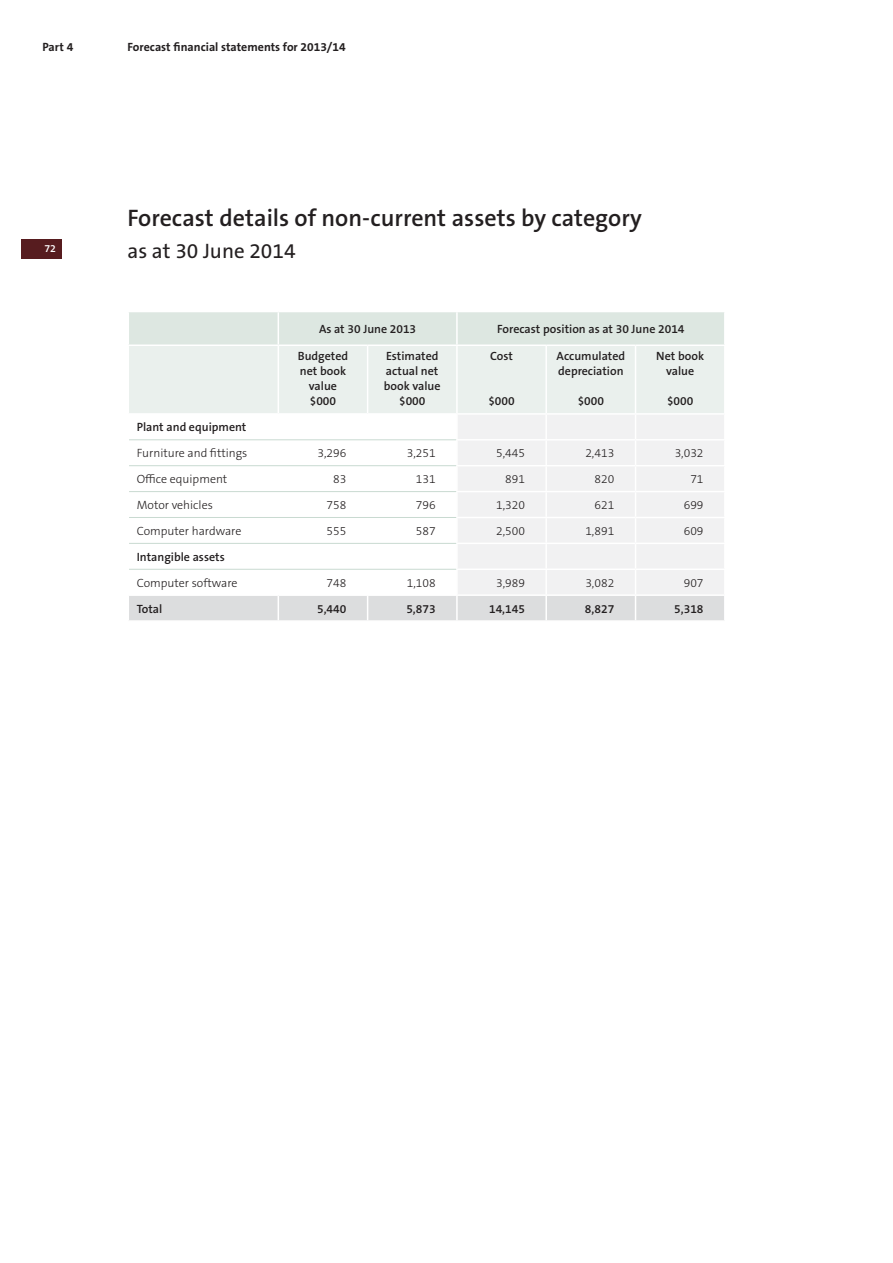
<style>
.page{position:relative;width:893px;height:1263px;background:#fff}
.page>*{position:absolute;margin:0;border:0;box-sizing:border-box;transform-origin:0 0}
.t1{font:600 24px "The Sans OT6";color:#231f20}
.t2{font:21px "The Sans OT5 Plain";color:#231f20}
.t3{font:600 12px/15px "The Sans OT6";color:#231f20;text-align:center}
.t4{font:300 12px "The Sans OT3";color:#231f20}
.t5{font:700 12px "The Sans OT7";color:#231f20}
.t6{font:600 10.5px "The Sans OT6";color:#fff}
</style>
<div class="page">
<div style="left:21px;top:239px;width:41px;height:19px;background:#571c1f"></div>
<svg style="left:129px;top:312px;width:595px;height:308px"></svg>
<p class="t5" style="left:42px;top:42px;width:32px">Part 4</p>
<p class="t5" style="left:128px;top:42px;width:220px">Forecast financial statements for 2013/14</p>
<p class="t6" style="left:44px;top:244px;width:13px">72</p>
<h1 class="t1" style="left:128px;top:209px;width:516px">Forecast details of non-current assets by category</h1>
<h2 class="t2" style="left:128px;top:243px;width:170px">as at 30 June 2014</h2>
<p class="t3" style="left:319px;top:322px;width:99px">As at 30 June 2013</p>
<p class="t3" style="left:497px;top:322px;width:189px">Forecast position as at 30 June 2014</p>
<p class="t3" style="left:298px;top:350px;width:52px">Budgeted net book value $000</p>
<p class="t3" style="left:384px;top:350px;width:58px">Estimated actual net book value $000</p>
<p class="t3" style="left:490px;top:350px;width:24px">Cost</p>
<p class="t3" style="left:557px;top:350px;width:70px;text-align:left">Accumulated depreciation</p>
<p class="t3" style="left:578px;top:395px;width:28px">$000</p>
<p class="t3" style="left:656px;top:350px;width:49px">Net book value</p>
<p class="t3" style="left:667px;top:395px;width:28px">$000</p>
<p class="t3" style="left:488px;top:395px;width:28px">$000</p>
<p class="t3" style="left:137px;top:421px;width:111px">Plant and equipment</p>
<p class="t4" style="left:137px;top:448px;width:112px">Furniture and fittings</p>
<p class="t4" style="left:317px;top:448px;width:30px">3,296</p>
<p class="t4" style="left:407px;top:448px;width:30px">3,251</p>
<p class="t4" style="left:496px;top:448px;width:30px">5,445</p>
<p class="t4" style="left:585px;top:448px;width:30px">2,413</p>
<p class="t4" style="left:675px;top:448px;width:30px">3,032</p>
<p class="t4" style="left:137px;top:474px;width:92px">Office equipment</p>
<p class="t4" style="left:333px;top:474px;width:15px">83</p>
<p class="t4" style="left:416px;top:474px;width:21px">131</p>
<p class="t4" style="left:505px;top:474px;width:21px">891</p>
<p class="t4" style="left:594px;top:474px;width:21px">820</p>
<p class="t4" style="left:690px;top:474px;width:15px">71</p>
<p class="t4" style="left:137px;top:500px;width:78px">Motor vehicles</p>
<p class="t4" style="left:327px;top:500px;width:21px">758</p>
<p class="t4" style="left:416px;top:500px;width:21px">796</p>
<p class="t4" style="left:496px;top:500px;width:30px">1,320</p>
<p class="t4" style="left:594px;top:500px;width:21px">621</p>
<p class="t4" style="left:684px;top:500px;width:21px">699</p>
<p class="t4" style="left:137px;top:526px;width:106px">Computer hardware</p>
<p class="t4" style="left:327px;top:526px;width:21px">555</p>
<p class="t4" style="left:416px;top:526px;width:21px">587</p>
<p class="t4" style="left:496px;top:526px;width:30px">2,500</p>
<p class="t4" style="left:585px;top:526px;width:30px">1,891</p>
<p class="t4" style="left:684px;top:526px;width:21px">609</p>
<p class="t3" style="left:137px;top:550px;width:89px">Intangible assets</p>
<p class="t4" style="left:137px;top:578px;width:102px">Computer software</p>
<p class="t4" style="left:327px;top:578px;width:21px">748</p>
<p class="t4" style="left:407px;top:578px;width:30px">1,108</p>
<p class="t4" style="left:496px;top:578px;width:30px">3,989</p>
<p class="t4" style="left:585px;top:578px;width:30px">3,082</p>
<p class="t4" style="left:684px;top:578px;width:21px">907</p>
<p class="t3" style="left:137px;top:602px;width:27px">Total</p>
<p class="t3" style="left:317px;top:602px;width:31px">5,440</p>
<p class="t3" style="left:406px;top:602px;width:31px">5,873</p>
<p class="t3" style="left:489px;top:602px;width:37px">14,145</p>
<p class="t3" style="left:585px;top:602px;width:31px">8,827</p>
<p class="t3" style="left:674px;top:602px;width:31px">5,318</p>
</div>
